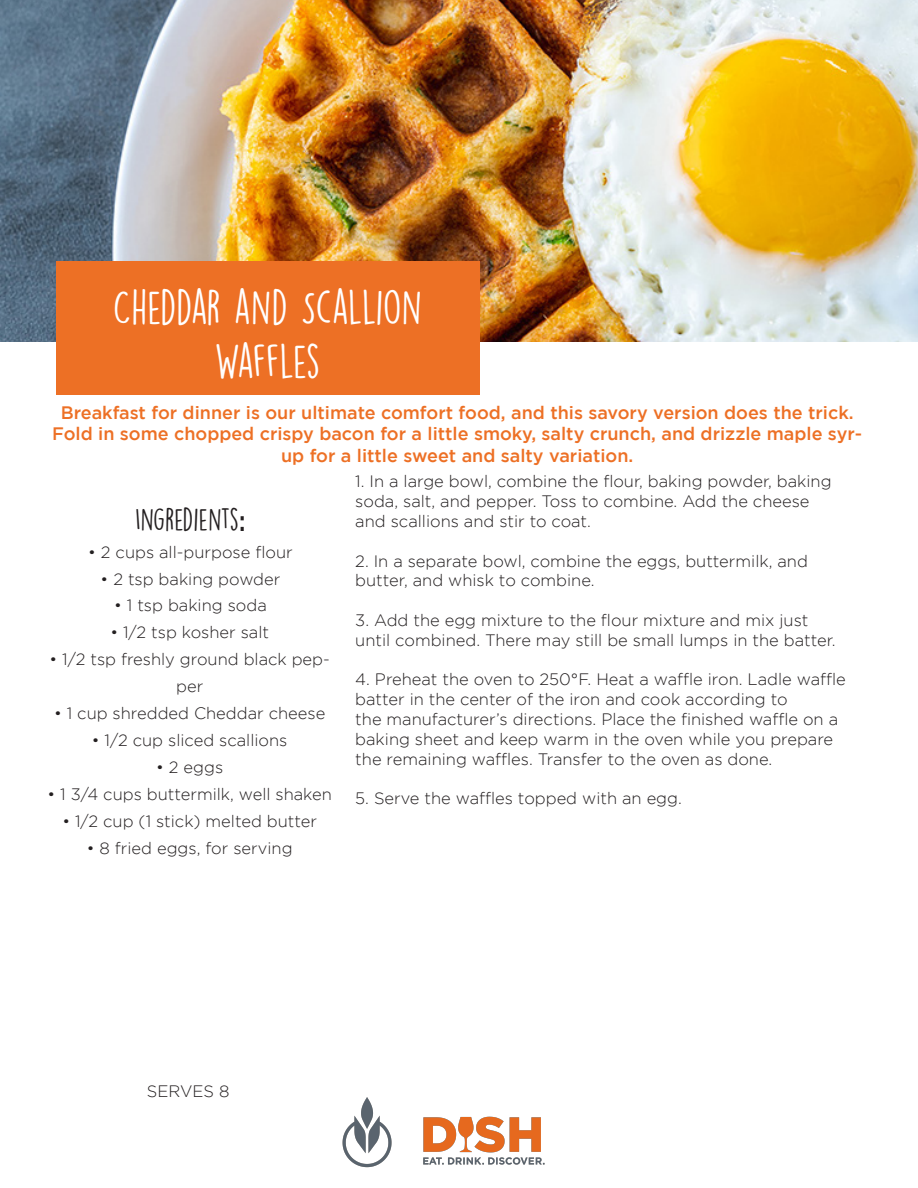
<style>
.page{position:relative;width:918px;height:1188px;background:#fff}
.page>*{position:absolute;margin:0;border:0;box-sizing:border-box;transform-origin:0 0}
.t1{font:43.5px "DK Lemon Yellow Sun";letter-spacing:-.025em;color:#fff}
.t2{font:28.5px "DK Lemon Yellow Sun";color:#231f20}
.t3{font:500 18px/21.6px "Gotham";color:#ed7025;text-align:center}
.t4{font:300 16.5px/19.8px "Gotham";color:#231f20}
.s1{font-family:"Raleway";font-weight:700}
</style>
<div class="page">
<img style="left:0;top:0;width:918px;height:341px">
<div style="left:56px;top:261px;width:424px;height:134px;background:#ed7025"></div>
<img style="left:342px;top:1097px;width:203px;height:71px">
<p class="t1" style="left:113px;top:281px;width:311px">CHEDDAR AND SCALLION</p>
<p class="t1" style="left:215px;top:335px;width:108px">WAFFLES</p>
<p class="t3" style="left:61px;top:401px;width:795px">Breakfast for dinner is our ultimate comfort food, and this savory version does the trick.</p>
<p class="t3" style="left:52px;top:423px;width:811px">Fold in some chopped crispy bacon for a little smoky, salty crunch, and drizzle maple syr&shy;up for a little sweet and salty variation.</p>
<p class="t2" style="left:135px;top:502px;width:112px">INGREDIENTS<span class="s1">:</span></p>
<p class="t4" style="left:88px;top:542px;width:206px">• 2 cups all-purpose flour</p>
<p class="t4" style="left:101px;top:569px;width:181px">• 2 tsp baking powder</p>
<p class="t4" style="left:114px;top:596px;width:154px">• 1 tsp baking soda</p>
<p class="t4" style="left:110px;top:623px;width:160px">• 1/2 tsp kosher salt</p>
<p class="t4" style="left:50px;top:646px;width:282px;line-height:27px;text-align:center">• 1/2 tsp freshly ground black pep&shy;per</p>
<p class="t4" style="left:54px;top:704px;width:273px">• 1 cup shredded Cheddar cheese</p>
<p class="t4" style="left:92px;top:731px;width:197px">• 1/2 cup sliced scallions</p>
<p class="t4" style="left:156px;top:758px;width:69px">• 2 eggs</p>
<p class="t4" style="left:48px;top:785px;width:286px">• 1 3/4 cups buttermilk, well shaken</p>
<p class="t4" style="left:62px;top:812px;width:256px">• 1/2 cup (1 stick) melted butter</p>
<p class="t4" style="left:87px;top:839px;width:207px">• 8 fried eggs, for serving</p>
<p class="t4" style="left:355px;top:471px;width:478px">1. In a large bowl, combine the flour, baking powder, baking</p>
<p class="t4" style="left:355px;top:491px;width:456px">soda, salt, and pepper. Toss to combine. Add the cheese</p>
<p class="t4" style="left:355px;top:511px;width:237px">and scallions and stir to coat.</p>
<p class="t4" style="left:355px;top:551px;width:454px">2. In a separate bowl, combine the eggs, buttermilk, and</p>
<p class="t4" style="left:355px;top:570px;width:241px">butter, and whisk to combine.</p>
<p class="t4" style="left:355px;top:610px;width:455px">3. Add the egg mixture to the flour mixture and mix just</p>
<p class="t4" style="left:355px;top:630px;width:482px">until combined. There may still be small lumps in the batter.</p>
<p class="t4" style="left:355px;top:669px;width:492px">4. Preheat the oven to 250°F. Heat a waffle iron. Ladle waffle batter in the center of the iron and cook according to</p>
<p class="t4" style="left:355px;top:709px;width:484px">the manufacturer’s directions. Place the finished waffle on a</p>
<p class="t4" style="left:355px;top:729px;width:479px">baking sheet and keep warm in the oven while you prepare</p>
<p class="t4" style="left:355px;top:749px;width:419px">the remaining waffles. Transfer to the oven as done.</p>
<p class="t4" style="left:355px;top:788px;width:328px">5. Serve the waffles topped with an egg.</p>
<p class="t4" style="left:147px;top:1082px;width:84px">SERVES 8</p>
</div>
